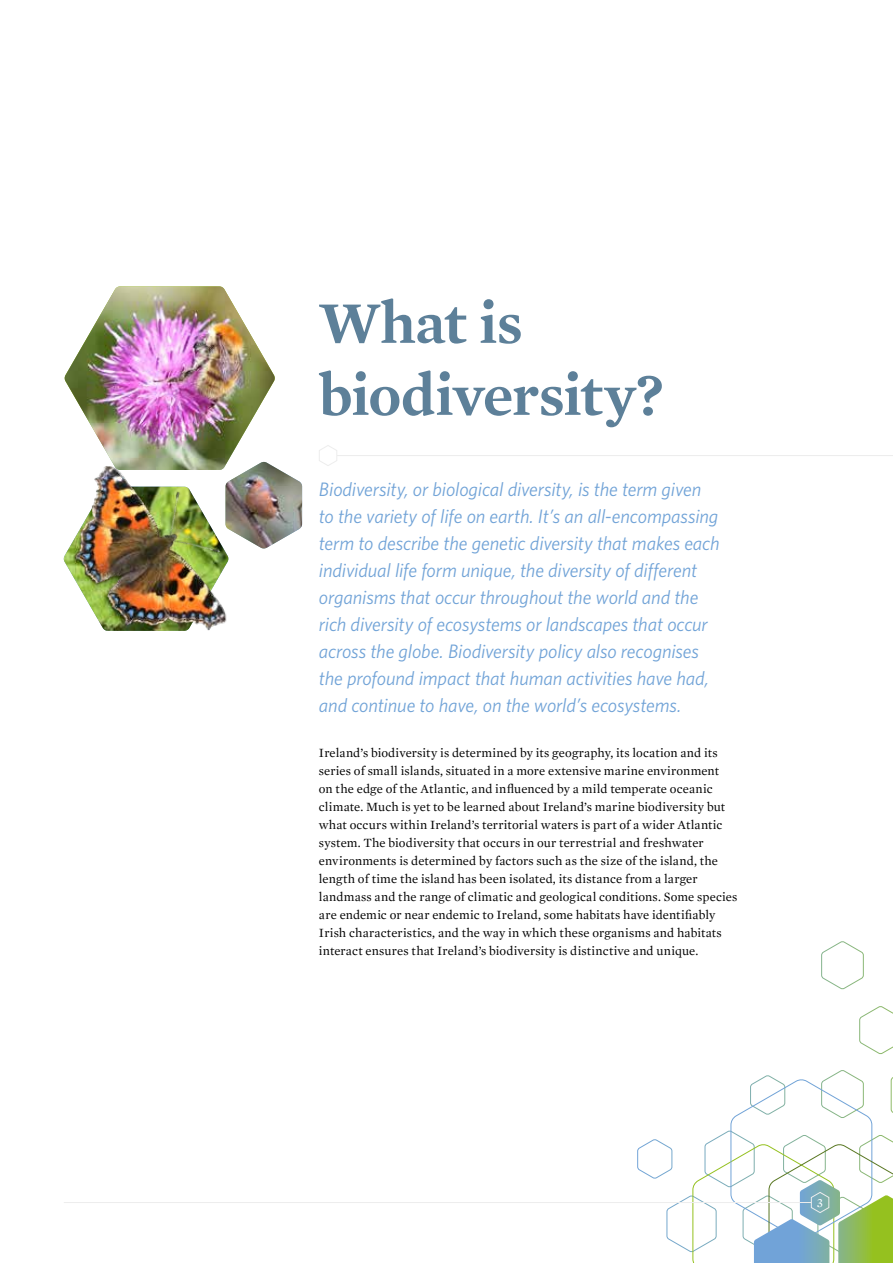
<style>
.page{position:relative;width:893px;height:1263px;background:#fff}
.page>*{position:absolute;margin:0;border:0;box-sizing:border-box;transform-origin:0 0}
.t1{font:600 60px/72px "Mercury Text G1";letter-spacing:-.015em;color:#5d8099}
.t2{font:italic 19.5px/27px "Whitney";letter-spacing:-.005em;color:#71a3d7}
.t3{font:12.75px/18px "Mercury Text G1 Roman";letter-spacing:.01em;color:#000}
.t4{font:12.75px "Mercury Text G1 Roman";color:#fff}
</style>
<div class="page">
<svg style="left:637px;top:941px;width:256px;height:312px"></svg>
<hr style="left:64px;top:1202px;width:747px;height:1px;background:#ededed">
<svg style="left:692px;top:1078px;width:201px;height:185px"></svg>
<hr style="left:337px;top:455px;width:556px;height:1px;background:#ededed">
<svg style="left:319px;top:445px;width:18px;height:21px"></svg>
<img style="left:64px;top:286px;width:211px;height:304px">
<img style="left:250px;top:462px;width:52px;height:86px">
<img style="left:81px;top:415px;width:169px;height:216px">
<h1 class="t1" style="left:319px;top:287px;width:346px">What is biodiversity?</h1>
<p class="t2" style="left:319px;top:475px;width:402px">Biodiversity, or biological diversity, is the term given to the variety of life on earth. It’s an all-encompassing term to describe the genetic diversity that makes each individual life form unique, the diversity of different organisms that occur throughout the world and the rich diversity of ecosystems or landscapes that occur across the globe. Biodiversity policy also recognises the profound impact that human activities have had, and continue to have, on the world’s ecosystems.</p>
<p class="t3" style="left:319px;top:744px;width:420px">Ireland’s biodiversity is determined by its geography, its location and its series of small islands, situated in a more extensive marine environment<br>on the edge of the Atlantic, and influenced by a mild temperate oceanic climate. Much is yet to be learned about Ireland’s marine biodiversity but what occurs within Ireland’s territorial waters is part of a wider Atlantic system. The biodiversity that occurs in our terrestrial and freshwater environments is determined by factors such as the size of the island, the length of time the island has been isolated, its distance from a larger landmass and the range of climatic and geological conditions. Some species are endemic or near endemic to Ireland, some habitats have identifiably Irish characteristics, and the way in which these organisms and habitats interact ensures that Ireland’s biodiversity is distinctive and unique.</p>
<p class="t4" style="left:817px;top:1195px;width:8px">3</p>
</div>
